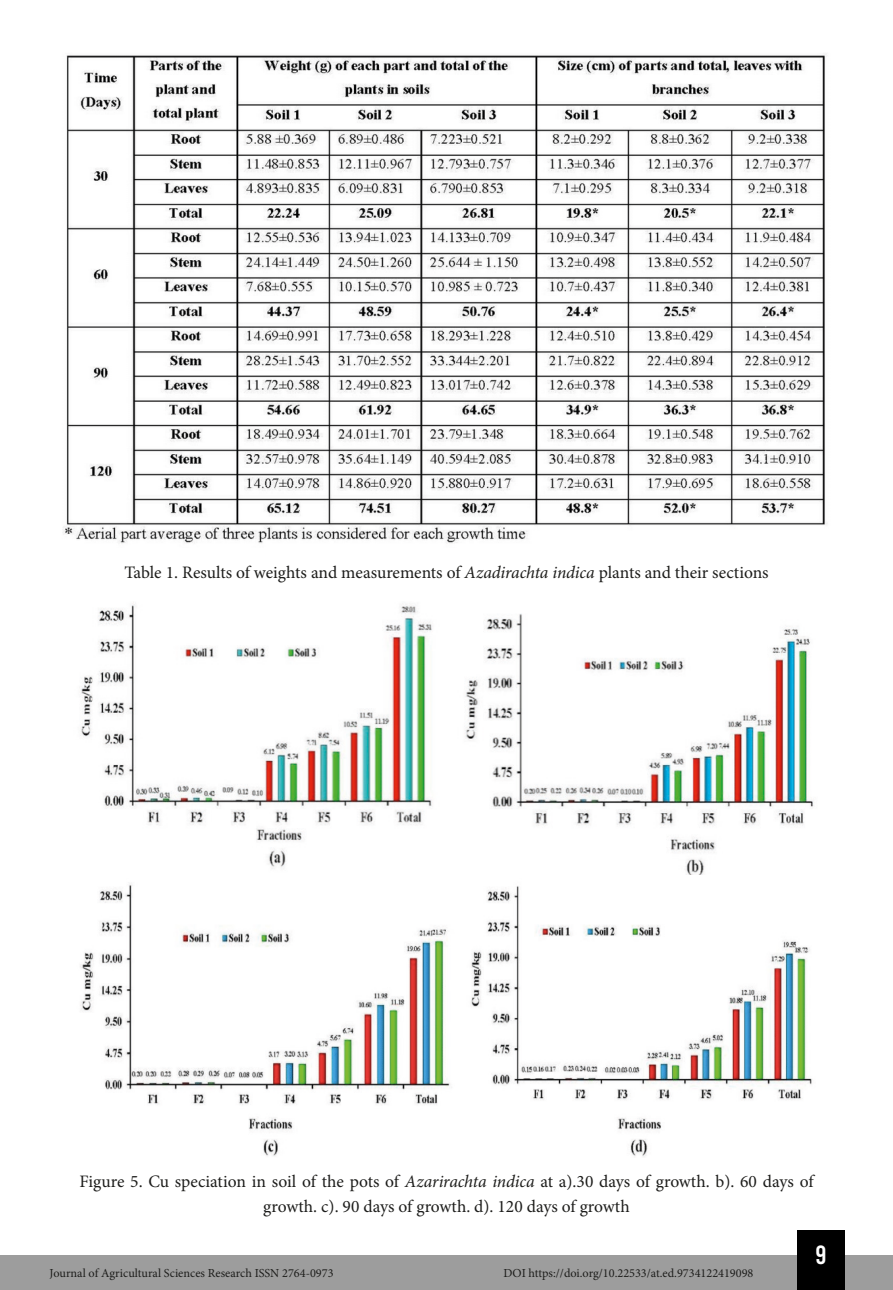
<style>
.page{position:relative;width:893px;height:1290px;background:#fff}
.page>*{position:absolute;margin:0;border:0;box-sizing:border-box;transform-origin:0 0}
.t1{font:26.25px "Bebas Kai";color:#fff}
.Info_Imagem{font:17.5px/24.5px "Minion Pro";color:#1d1d1b;text-align:center}
.t2{font:12.25px "Minion Pro";color:#1d1d1b}
.s1{font-style:italic}
</style>
<div class="page">
<div style="left:0;top:1255px;width:893px;height:35px;background:#9d9d9d"></div>
<div style="left:797px;top:1230px;width:48px;height:60px;background:#000"></div>
<img style="left:63px;top:54px;width:765px;height:489px">
<img style="left:81px;top:604px;width:733px;height:271px">
<img style="left:80px;top:884px;width:732px;height:273px">
<p class="Info_Imagem" style="left:124px;top:560px;width:646px">Table 1. Results of weights and measurements of <span class="s1">Azadirachta indica</span> plants and their sections</p>
<p class="Info_Imagem" style="left:79px;top:1169px;width:736px">Figure 5. Cu speciation in soil of the pots of <span class="s1">Azarirachta indica</span> at a).30 days of growth. b). 60 days of growth. c). 90 days of growth. d). 120 days of growth</p>
<p class="t2" style="left:50px;top:1265px;width:285px">Journal of Agricultural Sciences Research ISSN 2764-0973</p>
<p class="t2" style="left:503px;top:1265px;width:252px">DOI https://doi.org/10.22533/at.ed.9734122419098</p>
<h1 class="t1" style="left:815px;top:1241px;width:13px">9</h1>
</div>
